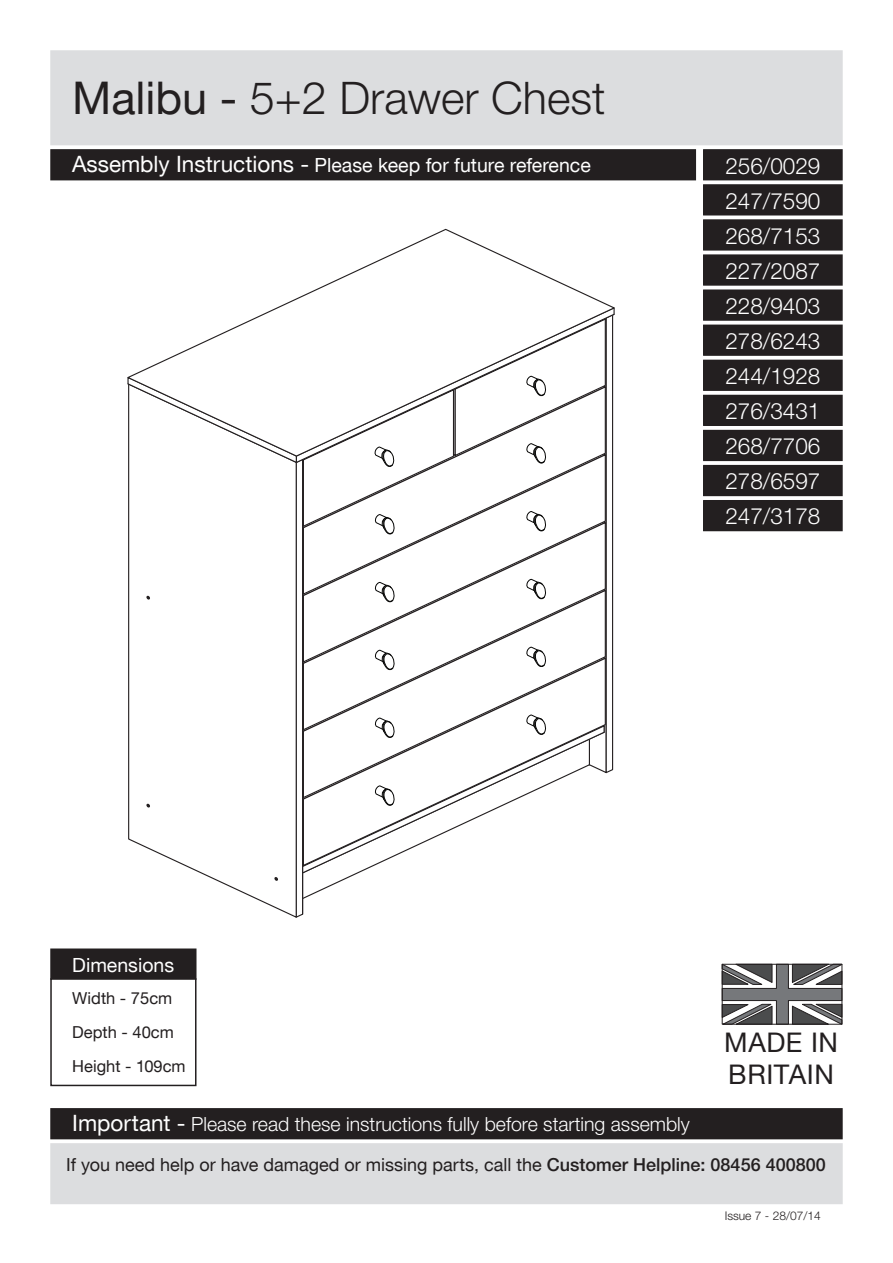
<style>
.page{position:relative;width:893px;height:1263px;background:#fff}
.page>*{position:absolute;margin:0;border:0;box-sizing:border-box;transform-origin:0 0}
.t1{font:300 45px "Helvetica Neue CE";color:#231f20}
.t2{font:27px/32.4px "Helvetica Neue CE";letter-spacing:.02em;color:#231f20}
.t3{font:300 22.5px/35.1px "Helvetica Neue CE";color:#fff;text-align:justify}
.t4{font:300 19.5px "Helvetica Neue CE";color:#fff}
.t5{font:19.5px "Helvetica Neue CE";color:#fff}
.t6{font:18px "Helvetica Neue CE";color:#231f20}
.t7{font:16.5px/34.2px "Helvetica Neue CE";color:#231f20}
.t8{font:300 12px "Helvetica Neue CE";color:#231f20}
.s1{font-weight:400}
.s2{font-size:22.5px}
.s3{font-weight:400;font-size:22.5px}
.s4{font-weight:500}
</style>
<div class="page">
<div style="left:51px;top:949px;width:145px;height:30px;background:#231f20"></div>
<div style="left:50px;top:948px;width:146px;height:32px;border:2px solid #231f20"></div>
<div style="left:50px;top:978px;width:146px;height:108px;border:2px solid #231f20"></div>
<div style="left:51px;top:1109px;width:791px;height:29px;background:#231f20"></div>
<div style="left:50px;top:1108px;width:793px;height:31px;border:2px solid #231f20"></div>
<div style="left:51px;top:51px;width:791px;height:94px;background:#dcdddf"></div>
<div style="left:50px;top:50px;width:793px;height:95px;border:2px solid #dcdddf"></div>
<div style="left:51px;top:150px;width:644px;height:30px;background:#231f20"></div>
<div style="left:50px;top:149px;width:646px;height:31px;border:2px solid #231f20"></div>
<div style="left:704px;top:150px;width:138px;height:30px;background:#231f20"></div>
<div style="left:703px;top:149px;width:140px;height:31px;border:2px solid #231f20"></div>
<div style="left:704px;top:185px;width:138px;height:30px;background:#231f20"></div>
<div style="left:703px;top:184px;width:140px;height:31px;border:2px solid #231f20"></div>
<div style="left:704px;top:220px;width:138px;height:30px;background:#231f20"></div>
<div style="left:703px;top:219px;width:140px;height:32px;border:2px solid #231f20"></div>
<div style="left:704px;top:255px;width:138px;height:30px;background:#231f20"></div>
<div style="left:703px;top:254px;width:140px;height:32px;border:2px solid #231f20"></div>
<div style="left:704px;top:325px;width:138px;height:30px;background:#231f20"></div>
<div style="left:703px;top:325px;width:140px;height:31px;border:2px solid #231f20"></div>
<div style="left:704px;top:395px;width:138px;height:30px;background:#231f20"></div>
<div style="left:703px;top:395px;width:140px;height:31px;border:2px solid #231f20"></div>
<div style="left:704px;top:431px;width:138px;height:29px;background:#231f20"></div>
<div style="left:703px;top:430px;width:140px;height:31px;border:2px solid #231f20"></div>
<div style="left:704px;top:290px;width:138px;height:30px;background:#231f20"></div>
<div style="left:703px;top:289px;width:140px;height:32px;border:2px solid #231f20"></div>
<div style="left:704px;top:360px;width:138px;height:30px;background:#231f20"></div>
<div style="left:703px;top:360px;width:140px;height:31px;border:2px solid #231f20"></div>
<div style="left:704px;top:466px;width:138px;height:29px;background:#231f20"></div>
<div style="left:703px;top:465px;width:140px;height:31px;border:2px solid #231f20"></div>
<div style="left:704px;top:501px;width:138px;height:29px;background:#231f20"></div>
<div style="left:703px;top:500px;width:140px;height:31px;border:2px solid #231f20"></div>
<div style="left:51px;top:1144px;width:791px;height:59px;background:#dcdddf"></div>
<div style="left:50px;top:1143px;width:793px;height:61px;border:2px solid #dcdddf"></div>
<svg style="left:722px;top:966px;width:120px;height:59px"></svg>
<div style="left:722px;top:964px;width:120px;height:60px;border:1px solid #231f20"></div>
<svg style="left:128px;top:457px;width:486px;height:461px"></svg>
<svg style="left:295px;top:457px;width:319px;height:7px"></svg>
<svg style="left:127px;top:228px;width:488px;height:229px"></svg>
<p class="t1" style="left:72px;top:71px;width:535px"><span class="s1">Malibu -</span> 5+2 Drawer Chest</p>
<p class="t5" style="left:72px;top:153px;width:520px"><span class="s2">Assembly Instructions -</span> Please keep for future reference</p>
<p class="t3" style="left:725px;top:148px;width:97px">256/0029<br>247/7590<br>268/7153<br>227/2087</p>
<p class="t3" style="left:725px;top:288px;width:97px">228/9403</p>
<p class="t3" style="left:725px;top:323px;width:97px">278/6243</p>
<p class="t3" style="left:725px;top:358px;width:97px">244/1928</p>
<p class="t3" style="left:725px;top:394px;width:97px">276/3431<br>268/7706<br>278/6597<br>247/3178</p>
<p class="t5" style="left:72px;top:953px;width:103px">Dimensions</p>
<p class="t7" style="left:72px;top:981px;width:115px">Width - 75cm<br>Depth - 40cm<br>Height - 109cm</p>
<p class="t4" style="left:72px;top:1112px;width:619px"><span class="s3">Important -</span> Please read these instructions fully before starting assembly</p>
<p class="t2" style="left:724px;top:1026px;width:115px">MADE IN<br>BRITAIN</p>
<p class="t6" style="left:66px;top:1154px;width:761px">If you need help or have damaged or missing parts, call the <span class="s4">Customer Helpline: 08456 400800</span></p>
<p class="t8" style="left:725px;top:1209px;width:98px">Issue 7 - 28/07/14</p>
</div>
